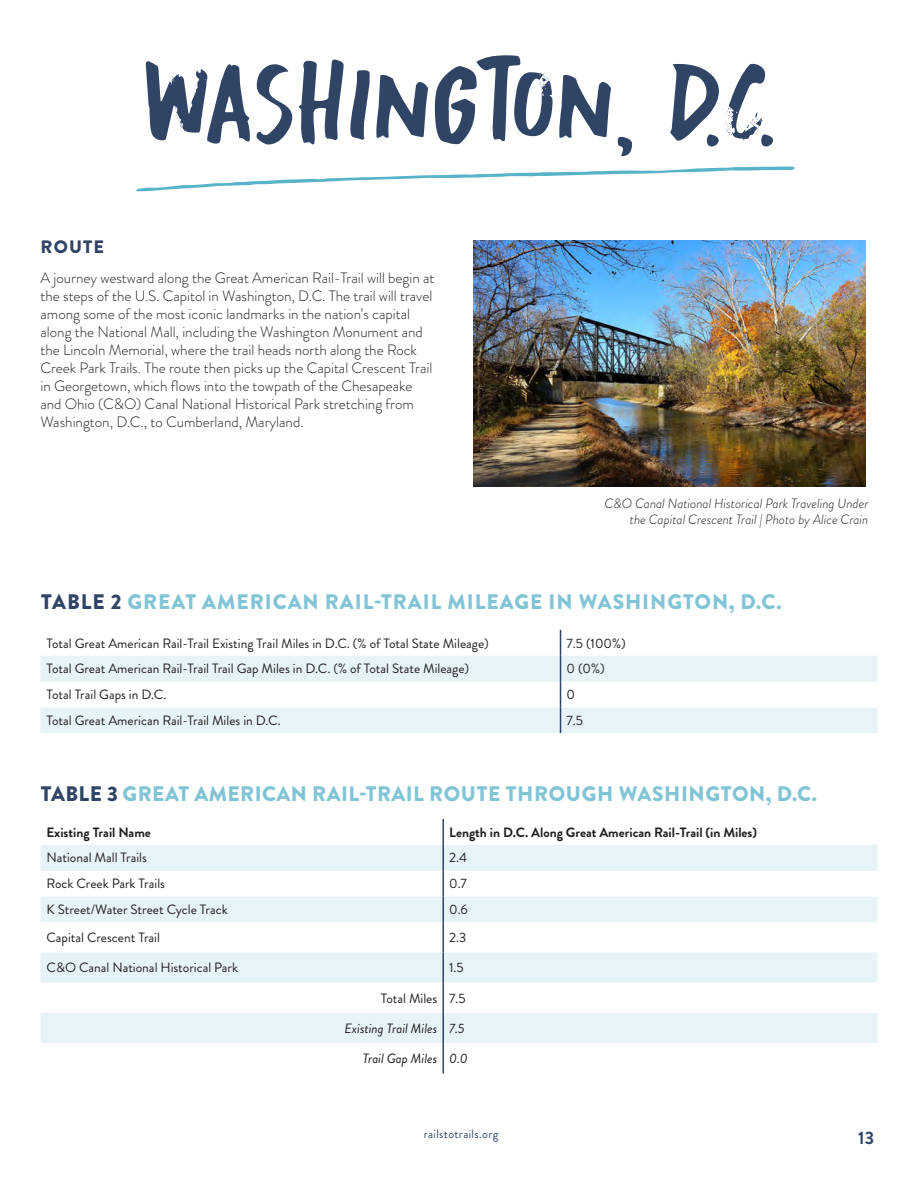
<style>
.page{position:relative;width:918px;height:1188px;background:#fff}
.page>*{position:absolute;margin:0;border:0;box-sizing:border-box;transform-origin:0 0}
.t1{font:112.5px "Buntaro";color:#304566}
.t2{font:900 21px "Brandon Grotesque";letter-spacing:.03em;color:#80c4d6}
.t3{font:900 18px "Brandon Grotesque";letter-spacing:.06em;color:#304566}
.Page{font:700 18px "Brandon Grotesque";color:#304566}
.Body_Copy{font:300 15px/18px "Brandon Grotesque";color:#231f20}
.Table_Data_Columns{font:13.5px "Brandon Grotesque";color:#231f20}
.t4{font:italic 300 13.5px/16.2px "Brandon Grotesque";color:#231f20;text-align:right}
.Table_Category{font:13.5px "Brandon Grotesque";color:#231f20}
.Table_Category-2{font:700 13.5px "Brandon Grotesque";color:#231f20}
.Table_Data_Columns-2{font:italic 13.5px "Brandon Grotesque";color:#231f20}
.t5{font:12px "Brandon Grotesque";letter-spacing:.03em;color:#304566}
.s1{color:#304566}
</style>
<div class="page">
<svg style="left:40px;top:656px;width:838px;height:77px;fill:#e6f3f7"></svg>
<svg style="left:560px;top:630px;width:1px;height:103px"></svg>
<svg style="left:41px;top:845px;width:837px;height:198px;fill:#e6f3f7"></svg>
<hr style="left:442px;top:819px;width:2px;height:26px;background:#304566">
<hr style="left:442px;top:845px;width:2px;height:26px;background:#304566">
<hr style="left:442px;top:871px;width:2px;height:26px;background:#304566">
<hr style="left:442px;top:897px;width:2px;height:25px;background:#304566">
<hr style="left:442px;top:922px;width:2px;height:30px;background:#304566">
<hr style="left:442px;top:952px;width:2px;height:31px;background:#304566">
<hr style="left:442px;top:983px;width:2px;height:30px;background:#304566">
<hr style="left:442px;top:1013px;width:2px;height:30px;background:#304566">
<hr style="left:442px;top:1043px;width:2px;height:30px;background:#304566">
<img style="left:473px;top:241px;width:393px;height:245px">
<svg style="left:136px;top:166px;width:659px;height:25px"></svg>
<p class="t1" style="left:142px;top:32px;width:636px">Washington, D.C.</p>
<h3 class="t3" style="left:41px;top:234px;width:65px">ROUTE</h3>
<p class="Body_Copy" style="left:40px;top:269px;width:395px">A journey westward along the Great American Rail-Trail will begin at the steps of the U.S. Capitol in Washington, D.C. The trail will travel among some of the most iconic landmarks in the nation’s capital along the National Mall, including the Washington Monument and the Lincoln Memorial, where the trail heads north along the Rock Creek Park Trails. The route then picks up the Capital Crescent Trail in Georgetown, which flows into the towpath of the Chesapeake and Ohio (C&amp;O) Canal National Historical Park stretching from Washington, D.C., to Cumberland, Maryland.</p>
<p class="t4" style="left:605px;top:495px;width:265px">C&amp;O Canal National Historical Park Traveling Under the Capital Crescent Trail | Photo by Alice Crain</p>
<h2 class="t2" style="left:41px;top:587px;width:742px"><span class="s1">TABLE 2</span> GREAT AMERICAN RAIL-TRAIL MILEAGE IN WASHINGTON, D.C.</h2>
<p class="Table_Category" style="left:46px;top:634px;width:444px">Total Great American Rail-Trail Existing Trail Miles in D.C. (% of Total State Mileage)</p>
<p class="Table_Category" style="left:567px;top:634px;width:61px">7.5 (100%)</p>
<p class="Table_Data_Columns" style="left:46px;top:660px;width:424px">Total Great American Rail-Trail Trail Gap Miles in D.C. (% of Total State Mileage)</p>
<p class="Table_Data_Columns" style="left:567px;top:660px;width:40px">0 (0%)</p>
<p class="Table_Data_Columns" style="left:46px;top:685px;width:122px">Total Trail Gaps in D.C.</p>
<p class="Table_Data_Columns" style="left:567px;top:685px;width:10px">0</p>
<p class="Table_Data_Columns" style="left:46px;top:711px;width:236px">Total Great American Rail-Trail Miles in D.C.</p>
<p class="Table_Data_Columns" style="left:567px;top:711px;width:18px">7.5</p>
<h2 class="t2" style="left:41px;top:779px;width:778px"><span class="s1">TABLE 3</span> GREAT AMERICAN RAIL-TRAIL ROUTE THROUGH WASHINGTON, D.C.</h2>
<p class="Table_Category-2" style="left:47px;top:822px;width:106px">Existing Trail Name</p>
<p class="Table_Category-2" style="left:449px;top:822px;width:309px">Length in D.C. Along Great American Rail-Trail (in Miles)</p>
<p class="Table_Data_Columns" style="left:47px;top:849px;width:102px">National Mall Trails</p>
<p class="Table_Data_Columns" style="left:449px;top:849px;width:19px">2.4</p>
<p class="Table_Data_Columns" style="left:47px;top:874px;width:120px">Rock Creek Park Trails</p>
<p class="Table_Data_Columns" style="left:449px;top:874px;width:19px">0.7</p>
<p class="Table_Data_Columns" style="left:47px;top:900px;width:183px">K Street/Water Street Cycle Track</p>
<p class="Table_Data_Columns" style="left:449px;top:900px;width:20px">0.6</p>
<p class="Table_Data_Columns" style="left:47px;top:928px;width:115px">Capital Crescent Trail</p>
<p class="Table_Data_Columns" style="left:449px;top:928px;width:19px">2.3</p>
<p class="Table_Data_Columns" style="left:47px;top:958px;width:193px">C&amp;O Canal National Historical Park</p>
<p class="Table_Data_Columns" style="left:449px;top:958px;width:16px">1.5</p>
<p class="Table_Data_Columns" style="left:381px;top:989px;width:58px">Total Miles</p>
<p class="Table_Data_Columns" style="left:449px;top:989px;width:18px">7.5</p>
<p class="Table_Data_Columns-2" style="left:345px;top:1019px;width:94px">Existing Trail Miles</p>
<p class="Table_Data_Columns-2" style="left:449px;top:1019px;width:17px">7.5</p>
<p class="Table_Data_Columns-2" style="left:363px;top:1049px;width:76px">Trail Gap Miles</p>
<p class="Table_Data_Columns-2" style="left:449px;top:1049px;width:20px">0.0</p>
<p class="t5" style="left:424px;top:1125px;width:76px">railstotrails.org</p>
<p class="Page" style="left:858px;top:1125px;width:17px">13</p>
</div>
